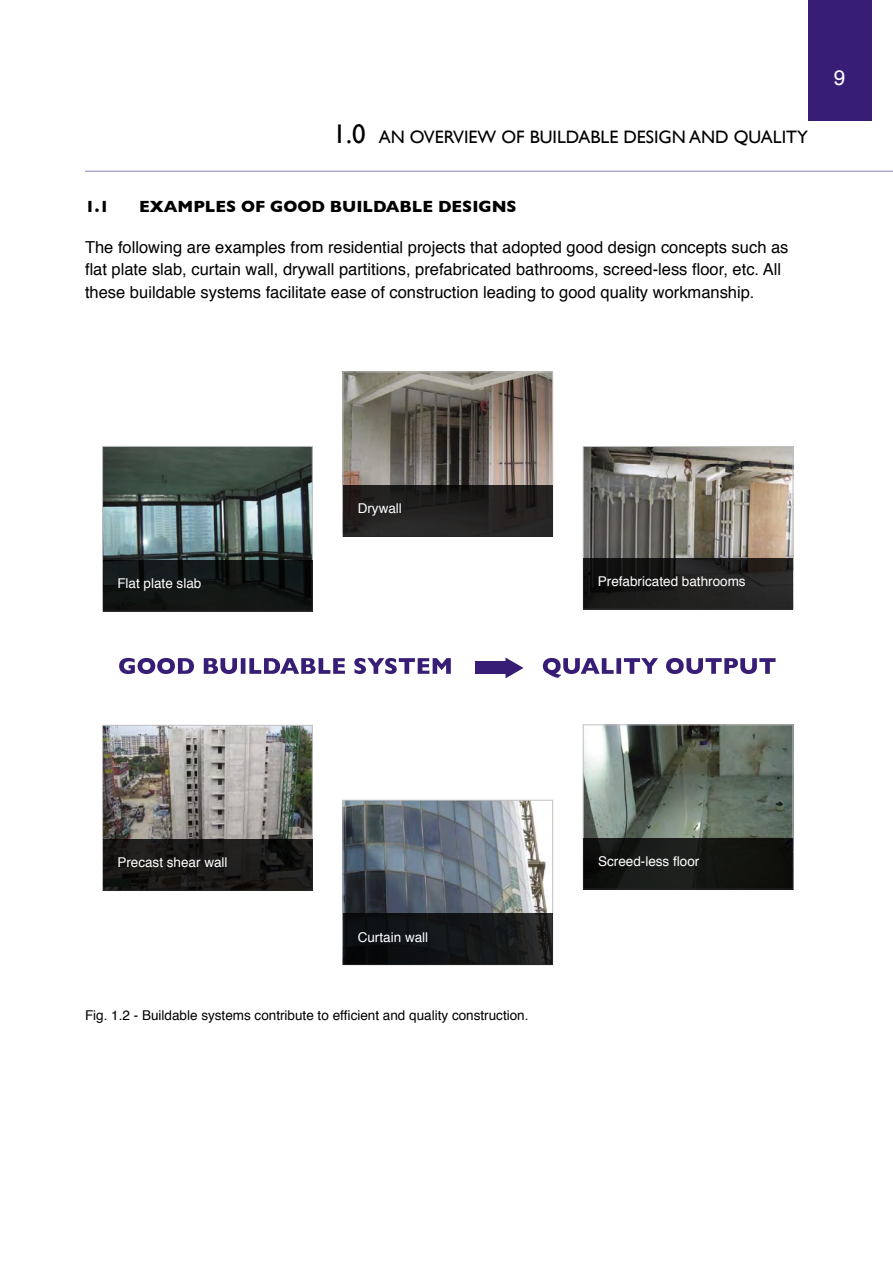
<style>
.page{position:relative;width:893px;height:1263px;background:#fff}
.page>*{position:absolute;margin:0;border:0;box-sizing:border-box;transform-origin:0 0}
.t1{font:21px "Helvetica";color:#fff}
.t2{font:18px "Gill Sans";color:#000}
.t3{font:16.5px/22.5px "Helvetica";color:#000}
.t4{font:700 16.5px "Gill Sans";color:#000}
.t5{font:13.5px "Helvetica";color:#fff}
.t6{font:13.5px "Helvetica";color:#000}
.s1{font-size:27px}
</style>
<div class="page">
<hr style="left:85px;top:171px;width:808px;height:1px;background:#8e81b1">
<div style="left:808px;top:0;width:64px;height:120px;background:#371d75"></div>
<img style="left:104px;top:448px;width:207px;height:112px">
<div style="left:102px;top:446px;width:211px;height:165px;border:1px solid #c0c0c0"></div>
<img style="left:345px;top:374px;width:206px;height:111px">
<div style="left:343px;top:372px;width:210px;height:165px;border:1px solid #c0c0c0"></div>
<img style="left:104px;top:727px;width:207px;height:112px">
<div style="left:102px;top:725px;width:211px;height:165px;border:1px solid #c0c0c0"></div>
<img style="left:585px;top:448px;width:206px;height:110px">
<div style="left:583px;top:446px;width:210px;height:163px;border:1px solid #c0c0c0"></div>
<img style="left:585px;top:727px;width:206px;height:111px">
<div style="left:583px;top:725px;width:210px;height:164px;border:1px solid #c0c0c0"></div>
<img style="left:345px;top:802px;width:206px;height:112px">
<div style="left:343px;top:800px;width:210px;height:165px;border:1px solid #c0c0c0"></div>
<svg style="left:119px;top:657px;width:656px;height:21px"></svg>
<svg style="left:103px;top:560px;width:209px;height:51px;background:#111514"></svg>
<div style="left:343px;top:485px;width:210px;height:51px;background:linear-gradient(to bottom,#1b1817,#2a2929)"></div>
<svg style="left:583px;top:558px;width:210px;height:51px;background:#1d1d1c"></svg>
<svg style="left:103px;top:839px;width:209px;height:51px;background:#191716"></svg>
<svg style="left:343px;top:914px;width:210px;height:51px;background:#141617"></svg>
<div style="left:583px;top:838px;width:210px;height:51px;background:linear-gradient(to bottom,#151714,#131512)"></div>
<p class="t2" style="left:333px;top:126px;width:477px"><span class="s1">1.0</span> AN OVERVIEW OF BUILDABLE DESIGN AND QUALITY</p>
<p class="t4" style="left:85px;top:197px;width:26px">1.1</p>
<p class="t4" style="left:139px;top:197px;width:379px">EXAMPLES OF GOOD BUILDABLE DESIGNS</p>
<p class="t3" style="left:85px;top:236px;width:705px">The following are examples from residential projects that adopted good design concepts such as flat plate slab, curtain wall, drywall partitions, prefabricated bathrooms, screed-less floor, etc. All these buildable systems facilitate ease of construction leading to good quality workmanship.</p>
<p class="t1" style="left:834px;top:61px;width:13px">9</p>
<p class="t5" style="left:117px;top:573px;width:86px">Flat plate slab</p>
<p class="t5" style="left:358px;top:498px;width:46px">Drywall</p>
<p class="t5" style="left:598px;top:571px;width:149px">Prefabricated bathrooms</p>
<p class="t5" style="left:117px;top:852px;width:112px">Precast shear wall</p>
<p class="t5" style="left:358px;top:926px;width:72px">Curtain wall</p>
<p class="t6" style="left:85px;top:1005px;width:445px">Fig. 1.2 - Buildable systems contribute to efficient and quality construction.</p>
<p class="t5" style="left:598px;top:851px;width:103px">Screed-less floor</p>
</div>
